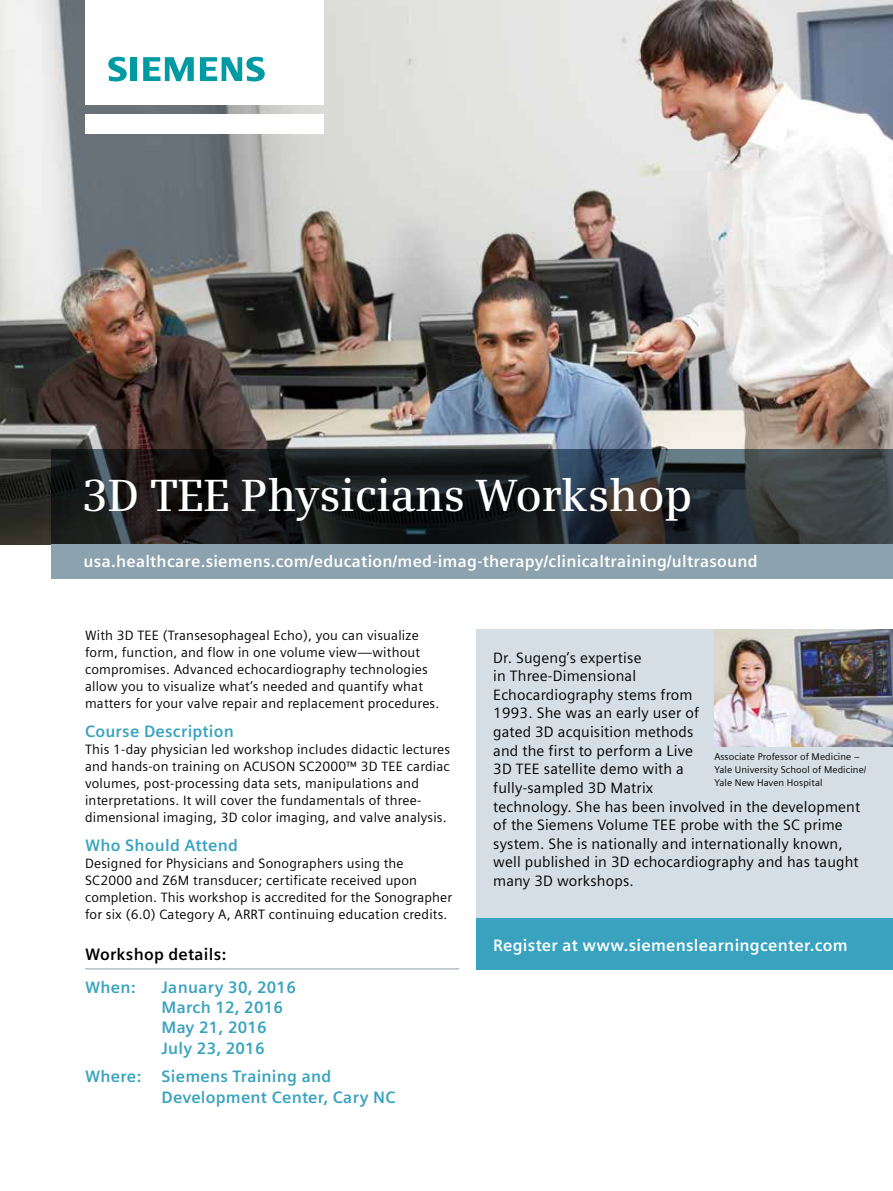
<style>
.page{position:relative;width:893px;height:1191px;background:#fff}
.page>*{position:absolute;margin:0;border:0;box-sizing:border-box;transform-origin:0 0}
.t1{font:600 45px "Siemens Serif";letter-spacing:-.005em;color:#fff}
.t2{font:700 16.5px/20.2px "Siemens Sans";letter-spacing:.015em;color:#39a3bf}
.t3{font:700 16.5px "Siemens Sans";letter-spacing:.015em;color:#fff}
.t4{font:700 16.5px "Siemens Sans";letter-spacing:.015em;color:#000}
.t5{font:15px/18.6px "Siemens Sans";letter-spacing:.01em;color:#000}
.t6{font:13.5px/17px "Siemens Sans";letter-spacing:.015em;color:#000}
.t7{font:9.75px/12.8px "Siemens Sans";letter-spacing:.01em;color:#000}
</style>
<div class="page">
<div style="left:476px;top:629px;width:417px;height:292px;background:#d5dee4"></div>
<img style="left:714px;top:629px;width:179px;height:117px">
<img style="left:0;top:0;width:893px;height:544px">
<div style="left:85px;top:114px;width:238px;height:19px;background:#fff"></div>
<div style="left:85px;top:0;width:238px;height:105px;background:#fff"></div>
<svg style="left:108px;top:57px;width:19px;height:24px"></svg>
<div style="left:130px;top:57px;width:7px;height:24px;background:#009aa3"></div>
<svg style="left:143px;top:57px;width:51px;height:24px"></svg>
<svg style="left:200px;top:57px;width:65px;height:24px"></svg>
<hr style="left:85px;top:968px;width:374px;height:1px;background:#8ca3af">
<svg style="left:51px;top:449px;width:842px;height:95px;background:#222729"></svg>
<div style="left:51px;top:544px;width:842px;height:34px;background:#8ca3af"></div>
<div style="left:476px;top:918px;width:417px;height:51px;background:#39a3bf"></div>
<h1 class="t1" style="left:82px;top:469px;width:612px">3D TEE Physicians Workshop</h1>
<p class="t3" style="left:84px;top:552px;width:675px">usa.healthcare.siemens.com/education/med-imag-therapy/clinicaltraining/ultrasound</p>
<p class="t6" style="left:85px;top:627px;width:356px">With 3D TEE (Transesophageal Echo), you can visualize form, function, and flow in one volume view—without compromises. Advanced echocardiography technologies allow you to visualize what’s needed and quantify what matters for your valve repair and replacement procedures.</p>
<p class="t2" style="left:85px;top:721px;width:150px">Course Description</p>
<p class="t6" style="left:85px;top:740px;width:367px">This 1-day physician led workshop includes didactic lectures and hands-on training on ACUSON SC2000™ 3D TEE cardiac volumes, post-processing data sets, manipulations and interpretations. It will cover the fundamentals of three&shy;dimensional imaging, 3D color imaging, and valve analysis.</p>
<p class="t2" style="left:85px;top:834px;width:154px">Who Should Attend</p>
<p class="t6" style="left:85px;top:854px;width:369px">Designed for Physicians and Sonographers using the SC2000 and Z6M transducer; certificate received upon completion. This workshop is accredited for the Sonographer for six (6.0) Category A, ARRT continuing education credits.</p>
<p class="t4" style="left:85px;top:945px;width:143px">Workshop details:</p>
<p class="t2" style="left:85px;top:977px;width:52px">When:</p>
<p class="t2" style="left:162px;top:977px;width:136px">January 30, 2016<br>March 12, 2016<br>May 21, 2016<br>July 23, 2016</p>
<p class="t2" style="left:162px;top:1066px;width:235px;text-indent:-76px">Where: Siemens Training and<br>Development Center, Cary NC</p>
<p class="t5" style="left:493px;top:648px;width:369px">Dr. Sugeng’s expertise<br>in Three-Dimensional<br>Echocardiography stems from<br>1993. She was an early user of<br>gated 3D acquisition methods<br>and the first to perform a Live<br>3D TEE satellite demo with a<br>fully-sampled 3D Matrix<br>technology. She has been involved in the development of the Siemens Volume TEE probe with the SC prime system. She is nationally and internationally known, well published in 3D echocardiography and has taught many 3D workshops.</p>
<p class="t7" style="left:714px;top:750px;width:154px">Associate Professor of Medicine –<br>Yale University School of Medicine/<br>Yale New Haven Hospital</p>
<p class="t3" style="left:493px;top:935px;width:356px">Register at www.siemenslearningcenter.com</p>
</div>
